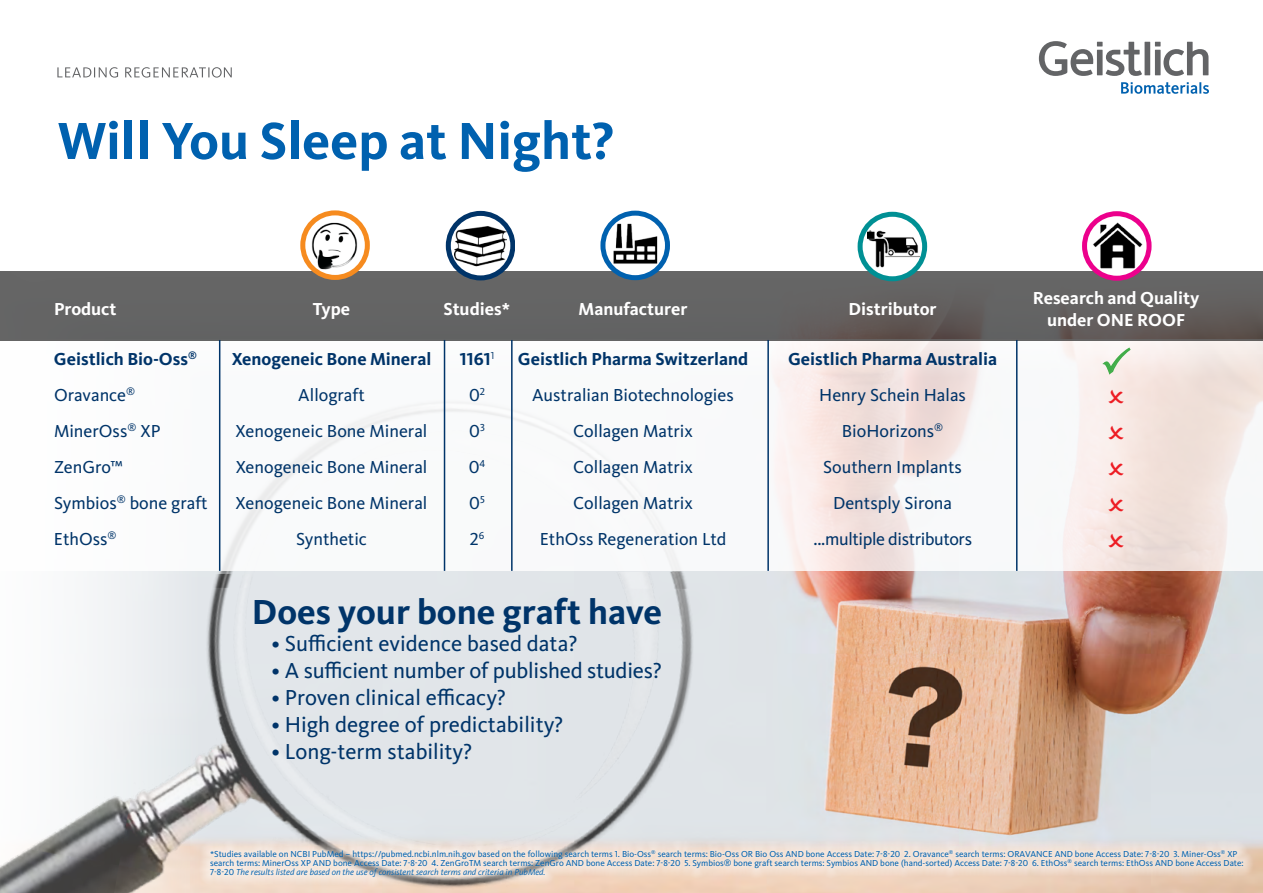
<style>
.page{position:relative;width:1263px;height:893px;background:#fff}
.page>*{position:absolute;margin:0;border:0;box-sizing:border-box;transform-origin:0 0}
.t1{font:700 54px "Kievit OT";color:#0061af}
.t2{font:700 36px "Kievit OT";color:#003469}
.t3{font:22.5px "Kievit OT";color:#003469}
.t4{font:18px "Kievit OT";color:#003469}
.t5{font:700 18px "Kievit OT";color:#003469}
.t6{font:700 18px "Kievit OT";color:#fff}
.t7{font:18px "Kievit OT";letter-spacing:-.02em;color:#003469}
.t8{font:9px/9px "Kievit OT";color:#0061af}
.s1{font-style:italic}
</style>
<div class="page">
<img style="left:787px;top:271px;width:476px;height:622px">
<svg style="left:218px;top:341px;width:1045px;height:230px"></svg>
<svg style="left:0;top:272px;width:1263px;height:69px;background:#636262"></svg>
<svg style="left:1039px;top:41px;width:169px;height:35px"></svg>
<svg style="left:1121px;top:82px;width:88px;height:12px"></svg>
<svg style="left:57px;top:67px;width:175px;height:11px"></svg>
<hr style="left:219px;top:340px;width:1px;height:231px;background:#003469">
<hr style="left:444px;top:340px;width:1px;height:231px;background:#003469">
<hr style="left:511px;top:340px;width:2px;height:231px;background:#003469">
<hr style="left:767px;top:340px;width:2px;height:231px;background:#003469">
<hr style="left:1016px;top:340px;width:1px;height:231px;background:#003469">
<svg style="left:1081px;top:287px;width:70px;height:1px"></svg>
<svg style="left:1077px;top:211px;width:75px;height:66px"></svg>
<svg style="left:860px;top:214px;width:65px;height:65px"></svg>
<div style="left:857px;top:212px;width:70px;height:69px;border:5px solid #009094;border-radius:50%"></div>
<img style="left:867px;top:223px;width:52px;height:51px">
<svg style="left:603px;top:213px;width:64px;height:65px"></svg>
<div style="left:600px;top:211px;width:70px;height:69px;border:5px solid #0061af;border-radius:50%"></div>
<img style="left:613px;top:224px;width:47px;height:41px">
<svg style="left:600px;top:282px;width:69px;height:1px"></svg>
<svg style="left:448px;top:213px;width:65px;height:65px"></svg>
<div style="left:446px;top:211px;width:68px;height:69px;border:5px solid #003469;border-radius:50%"></div>
<img style="left:454px;top:220px;width:52px;height:52px">
<div style="left:300px;top:210px;width:70px;height:70px;border:5px solid #f68b1f;border-radius:50%"></div>
<img style="left:305px;top:210px;width:59px;height:72px">
<img style="left:11px;top:571px;width:882px;height:322px">
<svg style="left:199px;top:840px;width:1055px;height:48px;background:#ecdace"></svg>
<svg style="left:1104px;top:348px;width:26px;height:25px"></svg>
<svg style="left:1108px;top:390px;width:16px;height:14px"></svg>
<svg style="left:1108px;top:426px;width:16px;height:14px"></svg>
<svg style="left:1108px;top:462px;width:16px;height:14px"></svg>
<svg style="left:1108px;top:498px;width:16px;height:14px"></svg>
<svg style="left:1108px;top:534px;width:16px;height:14px"></svg>
<h1 class="t1" style="left:57px;top:108px;width:558px">Will You Sleep at Night?</h1>
<h3 class="t6" style="left:54px;top:298px;width:64px">Product</h3>
<h3 class="t6" style="left:313px;top:298px;width:39px">Type</h3>
<h3 class="t6" style="left:444px;top:298px;width:68px">Studies*</h3>
<h3 class="t6" style="left:579px;top:298px;width:110px">Manufacturer</h3>
<h3 class="t6" style="left:848px;top:298px;width:90px">Distributor</h3>
<h3 class="t5" style="left:54px;top:348px;width:144px">Geistlich Bio-Oss<sup>®</sup></h3>
<h3 class="t5" style="left:232px;top:348px;width:201px">Xenogeneic Bone Mineral</h3>
<h3 class="t5" style="left:460px;top:348px;width:36px">1161<sup>1</sup></h3>
<h3 class="t5" style="left:518px;top:348px;width:232px">Geistlich Pharma Switzerland</h3>
<h3 class="t5" style="left:788px;top:348px;width:211px">Geistlich Pharma Australia</h3>
<h3 class="t4" style="left:54px;top:384px;width:83px">Oravance<sup>®</sup></h3>
<h3 class="t4" style="left:298px;top:384px;width:68px">Allograft</h3>
<h3 class="t4" style="left:469px;top:384px;width:18px">0<sup>2</sup></h3>
<h3 class="t4" style="left:532px;top:384px;width:203px">Australian Biotechnologies</h3>
<h3 class="t4" style="left:819px;top:384px;width:148px">Henry Schein Halas</h3>
<h3 class="t4" style="left:54px;top:420px;width:108px">MinerOss<sup>®</sup> XP</h3>
<h3 class="t4" style="left:236px;top:420px;width:193px">Xenogeneic Bone Mineral</h3>
<h3 class="t4" style="left:469px;top:420px;width:17px">0<sup>3</sup></h3>
<h3 class="t4" style="left:573px;top:420px;width:121px">Collagen Matrix</h3>
<h3 class="t4" style="left:842px;top:420px;width:103px">BioHorizons<sup>®</sup></h3>
<h3 class="t4" style="left:54px;top:456px;width:71px">ZenGro™</h3>
<h3 class="t4" style="left:236px;top:456px;width:193px">Xenogeneic Bone Mineral</h3>
<h3 class="t4" style="left:469px;top:456px;width:18px">0<sup>4</sup></h3>
<h3 class="t4" style="left:573px;top:456px;width:121px">Collagen Matrix</h3>
<h3 class="t4" style="left:823px;top:456px;width:140px">Southern Implants</h3>
<h3 class="t4" style="left:54px;top:492px;width:155px">Symbios<sup>®</sup> bone graft</h3>
<h3 class="t4" style="left:236px;top:492px;width:193px">Xenogeneic Bone Mineral</h3>
<h3 class="t4" style="left:469px;top:492px;width:17px">0<sup>5</sup></h3>
<h3 class="t4" style="left:573px;top:492px;width:121px">Collagen Matrix</h3>
<h3 class="t4" style="left:833px;top:492px;width:121px">Dentsply Sirona</h3>
<h3 class="t4" style="left:54px;top:528px;width:64px">EthOss<sup>®</sup></h3>
<h3 class="t4" style="left:296px;top:528px;width:72px">Synthetic</h3>
<h3 class="t4" style="left:470px;top:528px;width:16px">2<sup>6</sup></h3>
<h3 class="t4" style="left:540px;top:528px;width:188px">EthOss Regeneration Ltd</h3>
<h3 class="t7" style="left:813px;top:528px;width:160px">...multiple distributors</h3>
<h2 class="t2" style="left:252px;top:590px;width:412px">Does your bone graft have</h2>
<h3 class="t3" style="left:271px;top:630px;width:307px">• Sufficient evidence based data?</h3>
<h3 class="t3" style="left:271px;top:657px;width:392px">• A sufficient number of published studies?</h3>
<h3 class="t3" style="left:271px;top:684px;width:236px">• Proven clinical efficacy?</h3>
<h3 class="t3" style="left:271px;top:711px;width:293px">• High degree of predictability?</h3>
<h3 class="t3" style="left:271px;top:738px;width:202px">• Long-term stability?</h3>
<h3 class="t6" style="left:1033px;top:287px;width:168px">Research and Quality</h3>
<h3 class="t6" style="left:1047px;top:309px;width:140px">under ONE ROOF</h3>
<p class="t8" style="left:210px;top:849px;width:1035px">*Studies available on NCBI PubMed – https://pubmed.ncbi.nlm.nih.gov based on the following search terms 1. Bio-Oss<sup>®</sup> search terms: Bio-Oss OR Bio Oss AND bone Access Date: 7-8-20 2. Oravance<sup>®</sup> search terms: ORAVANCE AND bone Access Date: 7-8-20 3. Miner-Oss<sup>®</sup> XP search terms: MinerOss XP AND bone Access Date: 7-8-20 4. ZenGroTM search terms: ZenGro AND bone Access Date: 7-8-20 5. Symbios® bone graft search terms: Symbios AND bone (hand-sorted) Access Date: 7-8-20 6. EthOss<sup>®</sup> search terms: EthOss AND bone Access Date:<br>7-8-20 <span class="s1">The results listed are based on the use of consistent search terms and criteria in PubMed.</span></p>
</div>
